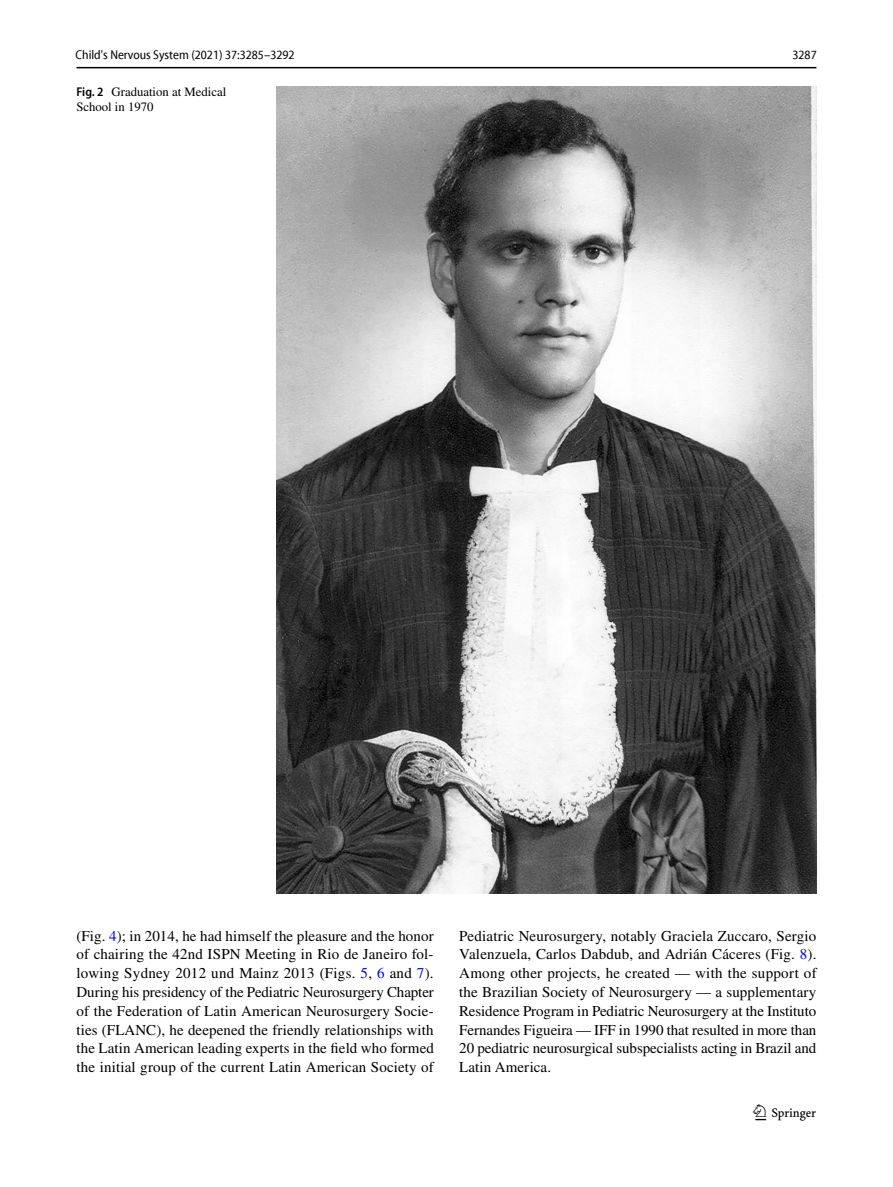
<style>
.page{position:relative;width:893px;height:1187px;background:#fff}
.page>*{position:absolute;margin:0;border:0;box-sizing:border-box;transform-origin:0 0}
.t1{font:22.5px "Springnew Regular 3";color:#000}
.t2{font:15px/18.8px "STIX";letter-spacing:.005em;color:#000;text-align:justify}
.t3{font:semi-condensed 12.75px "Myriad Pro Unic";color:#000}
.t4{font:12.75px/15px "STIX";color:#000}
.s1{font-family:"Myriad Pro";font-weight:600;font-stretch:semi-condensed}
.s2{color:#00f}
</style>
<div class="page">
<hr style="left:77px;top:67px;width:739px;height:1px;background:#000">
<img style="left:276px;top:87px;width:540px;height:806px">
<p class="t3" style="left:76px;top:50px;width:221px">Child's Nervous System (2021) 37:3285–3292</p>
<p class="t3" style="left:792px;top:50px;width:26px">3287</p>
<p class="t4" style="left:77px;top:85px;width:151px"><span class="s1">Fig. 2</span> Graduation at Medical<br>School in 1970</p>
<p class="t2" style="left:77px;top:927px;width:359px">(Fig. <span class="s2">4</span>); in 2014, he had himself the pleasure and the honor of chairing the 42nd ISPN Meeting in Rio de Janeiro fol&shy;lowing Sydney 2012 und Mainz 2013 (Figs. <span class="s2">5</span>, <span class="s2">6</span> and <span class="s2">7</span>).<br>During his presidency of the Pediatric Neurosurgery Chapter of the Federation of Latin American Neurosurgery Socie&shy;ties (FLANC), he deepened the friendly relationships with the Latin American leading experts in the field who formed the initial group of the current Latin American Society of</p>
<p class="t2" style="left:459px;top:927px;width:359px">Pediatric Neurosurgery, notably Graciela Zuccaro, Sergio Valenzuela, Carlos Dabdub, and Adrián Cáceres (Fig. <span class="s2">8</span>).<br>Among other projects, he created — with the support of the Brazilian Society of Neurosurgery — a supplementary Residence Program in Pediatric Neurosurgery at the Instituto Fernandes Figueira — IFF in 1990 that resulted in more than 20 pediatric neurosurgical subspecialists acting in Brazil and Latin America.</p>
<h1 class="t1" style="left:755px;top:1104px;width:62px">1 3</h1>
</div>
